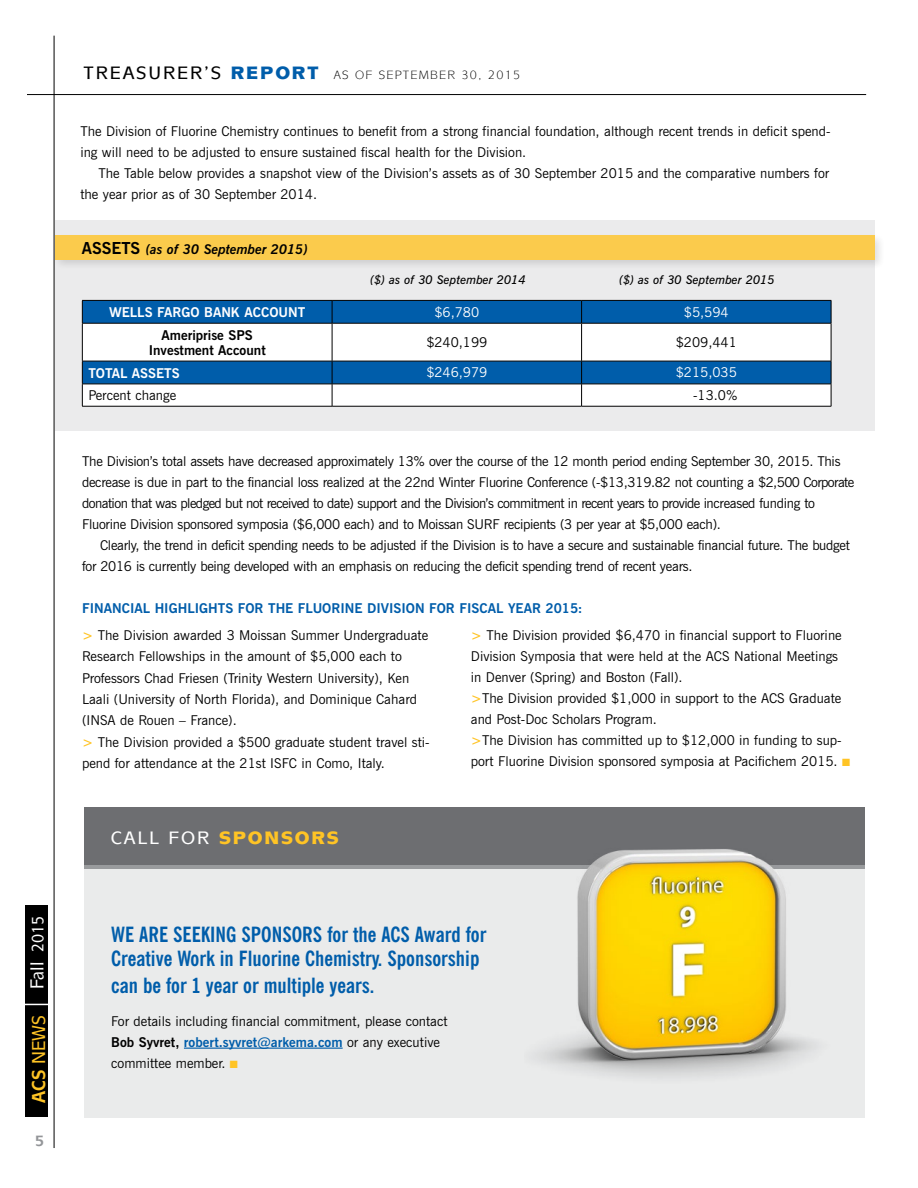
<style>
.page{position:relative;width:918px;height:1188px;background:#fff}
.page>*{position:absolute;margin:0;border:0;box-sizing:border-box;transform-origin:0 0}
.t1{font:700 condensed 21px/24px "News Gothic BT";color:#005daa}
.t2{font:500 18.75px "Mixage IT Cby BT";color:#ffc425;scale:.9 1}
.t3{font:500 18.75px "Mixage IT Cby BT";color:#fff;scale:.9 1}
.t4{font:500 18px "Mixage IT Cby BT";letter-spacing:.1em;color:#000}
.t5{font:900 18px "Mixage IT Cby BT";letter-spacing:.1em;color:#ffc425}
.t6{font:500 16.5px "Mixage IT Cby BT";color:#fff;scale:.9 1}
.t7{font:700 15px "Mixage IT Cby BT";color:#939598}
.t8{font:13.5px/21px "News Gothic BT";color:#000}
.t9{font:13.5px/21px "News Gothic BT";letter-spacing:-.02em;color:#000}
.t10{font:700 13.5px/27px "News Gothic BT";color:#005daa}
.t11{font:700 13.5px "News Gothic BT";color:#fff}
.t12{font:700 13.5px/15px "News Gothic BT";color:#000;text-align:center}
.t13{font:13.5px "News Gothic BT";color:#fff}
.t14{font:italic 700 13.5px "News Gothic BT";color:#000}
.t15{font:italic 600 12px "News Gothic BT";color:#000}
.t16{font:12px "Mixage IT Cby BT";letter-spacing:.1em;color:#000}
.s1{font-size:16.5px}
.s2{font-weight:700}
.s3{font-weight:900;color:#005daa}
.s4{font-style:normal;font-size:16.5px}
.s5{color:#ffc425}
.s6{font-weight:400;color:#000}
.s7{font-weight:700;color:#ffc425}
.s8{font-weight:500;color:#fff}
.s9{font-weight:700;color:#005daa}
</style>
<div class="page">
<div style="left:84px;top:807px;width:781px;height:61px;background:#6d6e71"></div>
<div style="left:84px;top:865px;width:781px;height:253px;background:#eaebeb"></div>
<div style="left:55px;top:220px;width:820px;height:211px;background:#ebebec"></div>
<div style="left:52px;top:232px;width:834px;height:39px;background:#000;opacity:.15"></div>
<div style="left:55px;top:235px;width:820px;height:25px;background:#fbcb4c"></div>
<hr style="left:27px;top:94px;width:839px;height:1px;background:#000">
<div style="left:83px;top:301px;width:748px;height:22px;background:#005daa"></div>
<svg style="left:83px;top:324px;width:748px;height:82px;background:#b6cfe3"></svg>
<hr style="left:82px;top:300px;width:250px;height:1px;background:#000">
<svg style="left:82px;top:301px;width:1px;height:22px"></svg>
<hr style="left:332px;top:300px;width:250px;height:1px;background:#000">
<svg style="left:332px;top:301px;width:1px;height:22px"></svg>
<hr style="left:582px;top:300px;width:249px;height:1px;background:#000">
<svg style="left:581px;top:301px;width:1px;height:22px"></svg>
<svg style="left:831px;top:301px;width:1px;height:22px"></svg>
<hr style="left:82px;top:323px;width:250px;height:1px;background:#000">
<hr style="left:82px;top:324px;width:1px;height:37px;background:#000">
<hr style="left:332px;top:323px;width:250px;height:1px;background:#000">
<hr style="left:332px;top:324px;width:1px;height:37px;background:#000">
<hr style="left:582px;top:323px;width:249px;height:1px;background:#000">
<hr style="left:581px;top:324px;width:1px;height:37px;background:#000">
<hr style="left:831px;top:324px;width:1px;height:37px;background:#000">
<hr style="left:82px;top:361px;width:250px;height:1px;background:#000">
<hr style="left:332px;top:361px;width:250px;height:1px;background:#000">
<hr style="left:582px;top:361px;width:249px;height:1px;background:#000">
<hr style="left:82px;top:384px;width:250px;height:1px;background:#000">
<svg style="left:82px;top:361px;width:1px;height:45px"></svg>
<hr style="left:332px;top:384px;width:250px;height:1px;background:#000">
<svg style="left:332px;top:361px;width:1px;height:45px"></svg>
<hr style="left:582px;top:384px;width:249px;height:1px;background:#000">
<svg style="left:581px;top:361px;width:1px;height:45px"></svg>
<svg style="left:831px;top:361px;width:1px;height:45px"></svg>
<hr style="left:82px;top:406px;width:250px;height:1px;background:#000">
<hr style="left:332px;top:406px;width:250px;height:1px;background:#000">
<hr style="left:582px;top:406px;width:249px;height:1px;background:#000">
<hr style="left:54px;top:36px;width:1px;height:1112px;background:#000">
<hr style="left:184px;top:1048px;width:159px;height:1px;background:#005daa">
<div style="left:26px;top:905px;width:22px;height:212px;background:#000"></div>
<hr style="left:20px;top:1004px;width:30px;height:1px;background:#fff">
<img style="left:525px;top:849px;width:306px;height:229px">
<p class="t6" style="left:26px;top:987px;width:97px;rotate:-90deg">Spring 2015</p>
<h2 class="t3" style="left:26px;top:989px;width:83px;rotate:-90deg">Fall <span class="s1">2015</span></h2>
<h2 class="t2" style="left:27px;top:1103px;width:99px;rotate:-90deg"><span class="s2">ACS</span> NEWS</h2>
<h2 class="t2" style="left:26px;top:1106px;width:99px;rotate:-90deg"><span class="s2">ACS</span> NEWS</h2>
<p class="t7" style="left:35px;top:1131px;width:11px">5</p>
<h3 class="t4" style="left:84px;top:61px;width:237px">TREASURER’S <span class="s3">REPORT</span></h3>
<p class="t16" style="left:334px;top:67px;width:188px">AS OF SEPTEMBER 30, 2015</p>
<p class="t8" style="left:80px;top:120px;width:752px">The Division of Fluorine Chemistry continues to benefit from a strong financial foundation, although recent trends in deficit spend&shy;ing will need to be adjusted to ensure sustained fiscal health for the Division.</p>
<p class="t8" style="left:80px;top:162px;width:750px;text-indent:18px">The Table below provides a snapshot view of the Division’s assets as of 30 September 2015 and the comparative numbers for the year prior as of 30 September 2014.</p>
<p class="t14" style="left:82px;top:241px;width:227px"><span class="s4">ASSETS</span> (as of 30 September 2015)</p>
<p class="t15" style="left:370px;top:272px;width:157px">($) as of 30 September 2014</p>
<p class="t15" style="left:619px;top:272px;width:157px">($) as of 30 September 2015</p>
<p class="t11" style="left:109px;top:304px;width:198px">WELLS FARGO BANK ACCOUNT</p>
<p class="t13" style="left:434px;top:304px;width:46px">$6,780</p>
<p class="t13" style="left:684px;top:304px;width:46px">$5,594</p>
<p class="t12" style="left:149px;top:328px;width:119px">Ameriprise SPS<br>Investment Account</p>
<p class="t8" style="left:426px;top:332px;width:62px">$240,199</p>
<p class="t8" style="left:676px;top:332px;width:62px">$209,441</p>
<p class="t11" style="left:88px;top:365px;width:93px">TOTAL ASSETS</p>
<p class="t13" style="left:426px;top:364px;width:62px">$246,979</p>
<p class="t13" style="left:676px;top:364px;width:62px">$215,035</p>
<p class="t8" style="left:88px;top:385px;width:89px">Percent change</p>
<p class="t8" style="left:693px;top:385px;width:46px">-13.0%</p>
<p class="t9" style="left:82px;top:451px;width:774px">The Division’s total assets have decreased approximately 13% over the course of the 12 month period ending September 30, 2015. This decrease is due in part to the financial loss realized at the 22nd Winter Fluorine Conference (-$13,319.82 not counting a $2,500 Corporate donation that was pledged but not received to date) support and the Division’s commitment in recent years to provide increased funding to Fluorine Division sponsored symposia ($6,000 each) and to Moissan SURF recipients (3 per year at $5,000 each).</p>
<p class="t9" style="left:82px;top:535px;width:769px;text-indent:18px">Clearly, the trend in deficit spending needs to be adjusted if the Division is to have a secure and sustainable financial future. The budget for 2016 is currently being developed with an emphasis on reducing the deficit spending trend of recent years.</p>
<p class="t10" style="left:82px;top:595px;width:502px">FINANCIAL HIGHLIGHTS FOR THE FLUORINE DIVISION FOR FISCAL YEAR 2015: <span class="s5">&gt;</span> <span class="s6">The Division awarded 3 Moissan Summer Undergraduate</span></p>
<p class="t8" style="left:82px;top:646px;width:349px">Research Fellowships in the amount of $5,000 each to Professors Chad Friesen (Trinity Western University), Ken Laali (University of North Florida), and Dominique Cahard (INSA de Rouen – France).<br><span class="s7">&gt;</span> The Division provided a $500 graduate student travel sti&shy;pend for attendance at the 21st ISFC in Como, Italy.</p>
<p class="t8" style="left:471px;top:625px;width:381px"><span class="s7">&gt;</span> The Division provided $6,470 in financial support to Fluorine Division Symposia that were held at the ACS National Meetings in Denver (Spring) and Boston (Fall).<br><span class="s7">&gt;</span>The Division provided $1,000 in support to the ACS Graduate and Post-Doc Scholars Program.<br><span class="s7">&gt;</span>The Division has committed up to $12,000 in funding to sup&shy;port Fluorine Division sponsored symposia at Pacifichem 2015. <span class="s5">■</span></p>
<h3 class="t5" style="left:111px;top:827px;width:229px"><span class="s8">CALL FOR</span> SPONSORS</h3>
<h1 class="t1" style="left:111px;top:922px;width:377px">WE ARE SEEKING SPONSORS for the ACS Award for<br>Creative Work in Fluorine Chemistry. Sponsorship</h1>
<h1 class="t1" style="left:111px;top:973px;width:265px">can be for 1 year or multiple years.</h1>
<p class="t8" style="left:111px;top:1010px;width:338px">For details including financial commitment, please contact<br><span class="s2">Bob Syvret,</span> <span class="s9">robert.syvret@arkema.com</span> or any executive committee member. <span class="s5">■</span></p>
</div>
